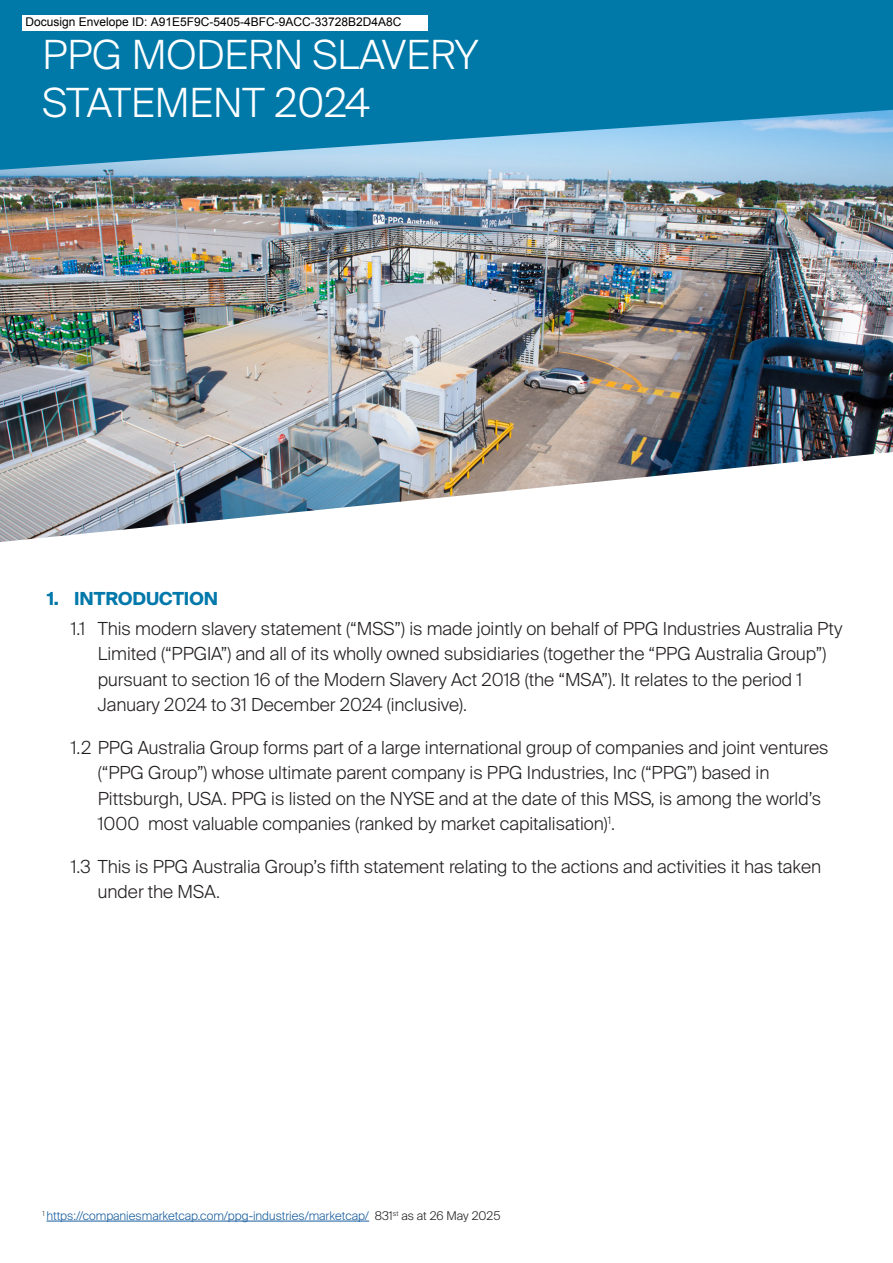
<style>
.page{position:relative;width:893px;height:1263px;background:#fff}
.page>*{position:absolute;margin:0;border:0;box-sizing:border-box;transform-origin:0 0}
.t1{font:300 40.2px/48.3px "Suisse Intl";color:#fff}
.t2{font:300 18px/25.5px "Suisse Intl";color:#231f20}
.t3{font:700 18px "Suisse Intl";color:#0078aa}
.body{font:300 12px "Suisse Intl";color:#175d9e}
.t4{font:12px "Arial";color:#000}
.s1{color:#231f20}
</style>
<div class="page">
<img style="left:0;top:170px;width:893px;height:372px">
<svg style="left:0;top:0;width:893px;height:170px;fill:#0079a8"></svg>
<hr style="left:46px;top:1221px;width:323px;height:1px;background:#175d9e">
<div style="left:22px;top:15px;width:406px;height:15px;background:#fff"></div>
<p class="t4" style="left:26px;top:15px;width:377px">Docusign Envelope ID: A91E5F9C-5405-4BFC-9ACC-33728B2D4A8C</p>
<p class="t1" style="left:43px;top:31px;width:437px">PPG MODERN SLAVERY<br>STATEMENT 2024</p>
<p class="t3" style="left:47px;top:588px;width:173px">1. INTRODUCTION</p>
<p class="t2" style="left:98px;top:616px;width:746px;text-indent:-27px">1.1 This modern slavery statement (“MSS”) is made jointly on behalf of PPG Industries Australia Pty Limited (“PPGIA”) and all of its wholly owned subsidiaries (together the “PPG Australia Group”) pursuant to section 16 of the Modern Slavery Act 2018 (the “MSA”). It relates to the period 1<br>January 2024 to 31 December 2024 (inclusive).</p>
<p class="t2" style="left:98px;top:735px;width:732px;text-indent:-27px">1.2 PPG Australia Group forms part of a large international group of companies and joint ventures (“PPG Group”) whose ultimate parent company is PPG Industries, Inc (“PPG”) based in Pittsburgh, USA. PPG is listed on the NYSE and at the date of this MSS, is among the world’s 1000 most valuable companies (ranked by market capitalisation)<sup>1</sup>.</p>
<p class="t2" style="left:98px;top:854px;width:725px;text-indent:-27px">1.3 This is PPG Australia Group’s fifth statement relating to the actions and activities it has taken under the MSA.</p>
<p class="body" style="left:43px;top:1208px;width:459px"><sup>1</sup> https://companiesmarketcap.com/ppg-industries/marketcap/ <span class="s1">831</span><sup>st</sup> <span class="s1">as at 26 May 2025</span></p>
</div>
